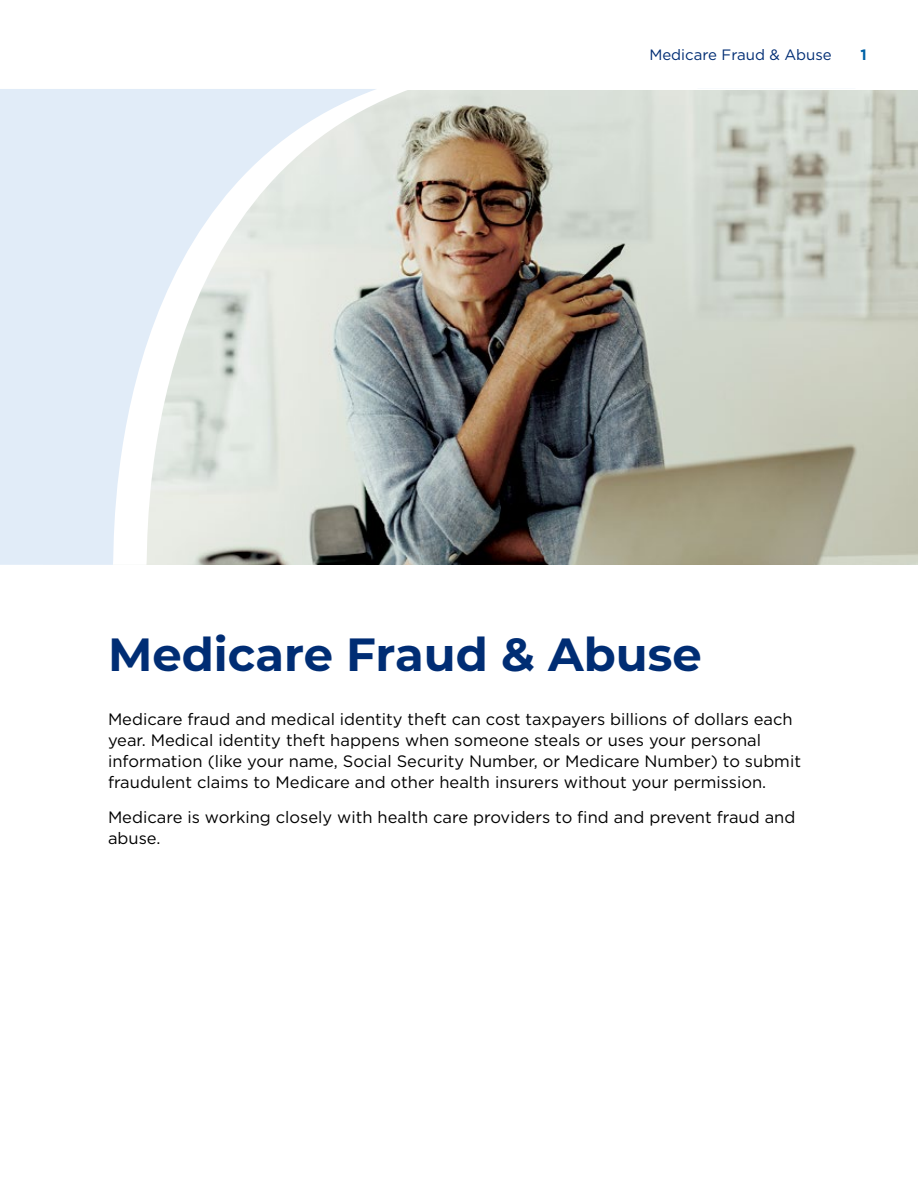
<style>
.page{position:relative;width:918px;height:1188px;background:#fff}
.page>*{position:absolute;margin:0;border:0;box-sizing:border-box;transform-origin:0 0}
.h2_Contents{font:700 46.5px "Montserrat";color:#002d74}
.text_no_indent{font:16.5px/21px "Gotham";color:#000}
.t1{font:15px "Gotham";color:#002d74}
.t2{font:700 15px "Gotham";color:#0063a7}
</style>
<div class="page">
<img style="left:889px;top:90px;width:29px;height:475px">
<svg style="left:856px;top:90px;width:33px;height:475px;background:#c9ccbf"></svg>
<svg style="left:0;top:89px;width:856px;height:476px;background:#bcbeb9"></svg>
<p class="t1" style="left:649px;top:45px;width:184px">Medicare Fraud &amp; Abuse</p>
<p class="t2" style="left:861px;top:45px;width:8px">1</p>
<h2 class="h2_Contents" style="left:108px;top:621px;width:595px">Medicare Fraud &amp; Abuse</h2>
<p class="text_no_indent" style="left:108px;top:709px;width:695px">Medicare fraud and medical identity theft can cost taxpayers billions of dollars each year. Medical identity theft happens when someone steals or uses your personal information (like your name, Social Security Number, or Medicare Number) to submit fraudulent claims to Medicare and other health insurers without your permission.</p>
<p class="text_no_indent" style="left:108px;top:806px;width:689px">Medicare is working closely with health care providers to find and prevent fraud and abuse.</p>
</div>
